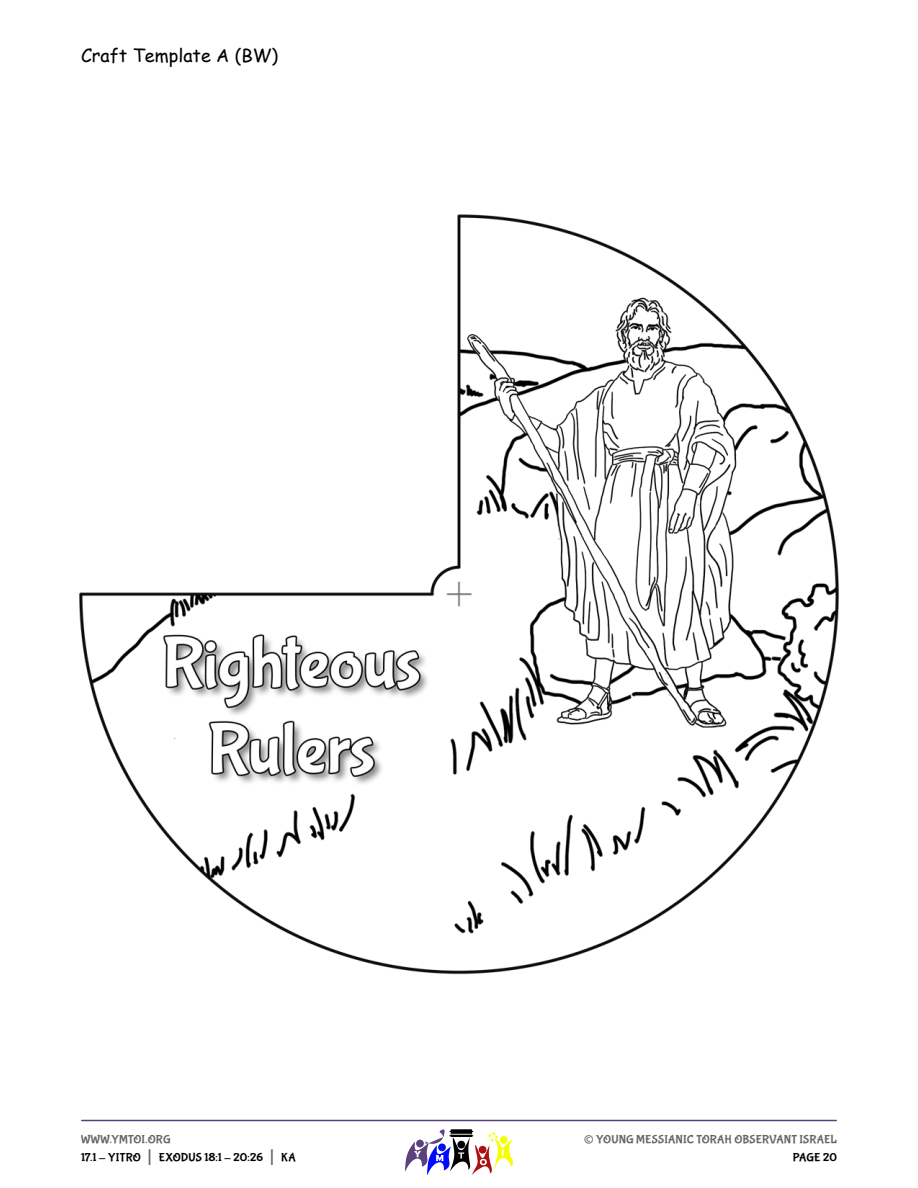
<style>
.page{position:relative;width:918px;height:1188px;background:#fff}
.page>*{position:absolute;margin:0;border:0;box-sizing:border-box;transform-origin:0 0}
.t1{font:27px "Bubblegum Sans";color:#666}
.Body_Text_-_Craft{font:18px "Comic Sans MS";color:#000}
.t2{font:12px/18px "Bubblegum Sans";letter-spacing:.01em;color:#000}
.t3{font:12px "Bubblegum Sans";letter-spacing:.01em;color:#666}
.s1{color:#666}
.s2{font-size:21px;color:#666}
</style>
<div class="page">
<svg style="left:405px;top:1161px;width:108px;height:14px"></svg>
<img style="left:79px;top:214px;width:760px;height:947px">
<p class="Body_Text_-_Craft" style="left:81px;top:42px;width:199px">Craft Template A (BW)</p>
<p class="t2" style="left:81px;top:1131px;width:216px"><span class="s1">WWW.YMTOI.ORG<br></span>17.1 - YITRO <span class="s2">|</span> EXODUS 18:1 - 20:26 <span class="s2">|</span> KA</p>
<h1 class="t1" style="left:584px;top:1124px;width:12px">©</h1>
<p class="t3" style="left:596px;top:1133px;width:242px">YOUNG MESSIANIC TORAH OBSERVANT ISRAEL</p>
<p class="t2" style="left:793px;top:1149px;width:46px">PAGE 20</p>
</div>
